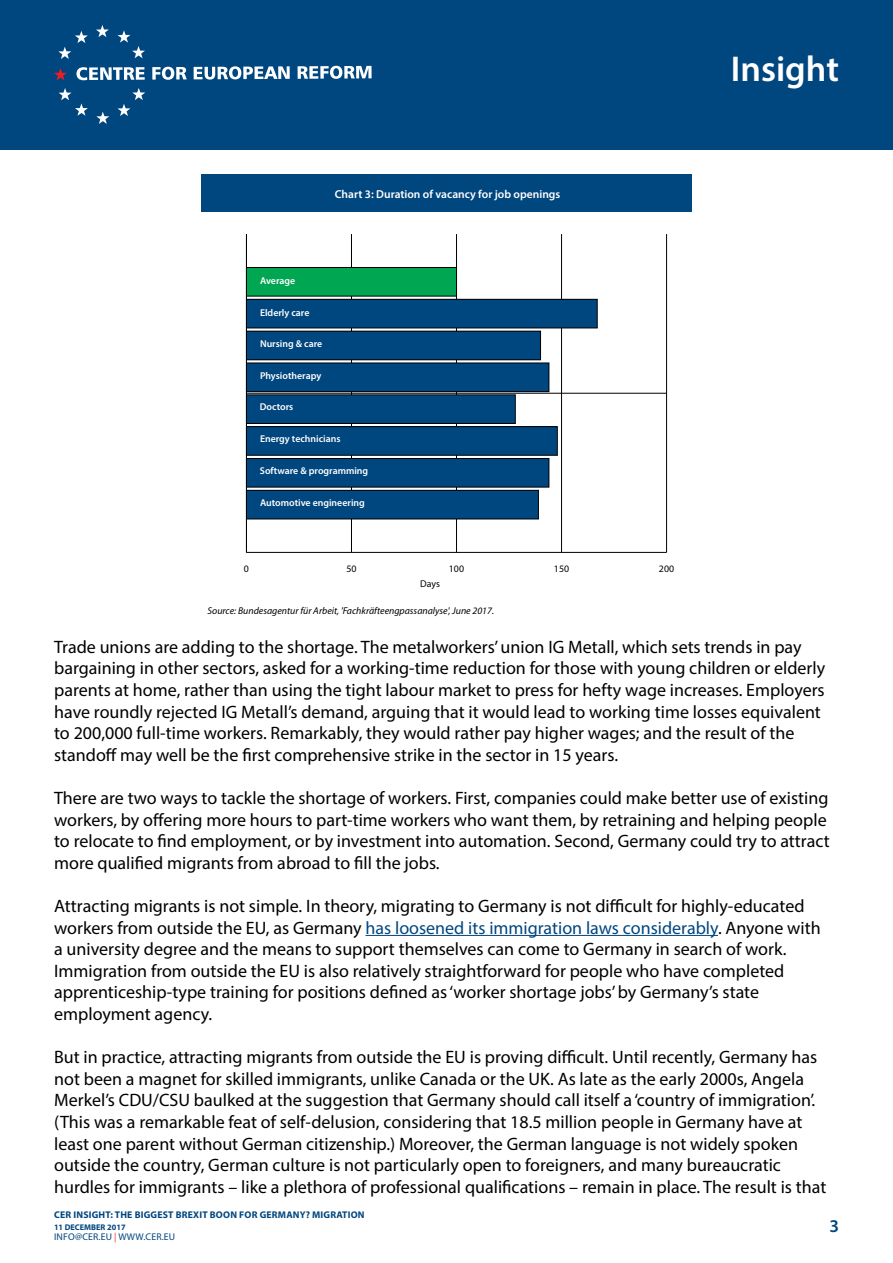
<style>
.page{position:relative;width:893px;height:1263px;background:#fff}
.page>*{position:absolute;margin:0;border:0;box-sizing:border-box;transform-origin:0 0}
.t1{font:600 36px "Myriad Pro";color:#fff}
.t2{font:18px/21.6px "Myriad Pro";color:#000}
.t3{font:600 18px "Myriad Pro";color:#00467f}
.t4{font:600 11.55px "Myriad Pro";color:#fff}
.t5{font:600 9.9px "Myriad Pro";color:#fff}
.t6{font:italic 9.9px "Myriad Pro";color:#000}
.t7{font:9.9px "Myriad Pro";color:#000}
.t8{font:700 9.75px "Myriad Pro";letter-spacing:.02em;color:#00467f}
.t9{font:9.75px "Myriad Pro";letter-spacing:.02em;color:#00467f}
.t10{font:700 8.25px "Myriad Pro";color:#00467f}
.s1{color:#00467f}
.s2{color:#ee3124}
</style>
<div class="page">
<div style="left:0;top:0;width:893px;height:150px;background:#00467f"></div>
<hr style="left:365px;top:935px;width:353px;height:1px;background:#00467f">
<svg style="left:96px;top:25px;width:13px;height:12px"></svg>
<svg style="left:118px;top:30px;width:27px;height:28px"></svg>
<svg style="left:118px;top:88px;width:27px;height:28px"></svg>
<svg style="left:96px;top:112px;width:13px;height:12px"></svg>
<svg style="left:59px;top:88px;width:29px;height:28px"></svg>
<svg style="left:58px;top:31px;width:30px;height:28px"></svg>
<svg style="left:54px;top:68px;width:13px;height:12px"></svg>
<svg style="left:76px;top:67px;width:69px;height:13px"></svg>
<svg style="left:152px;top:67px;width:35px;height:13px"></svg>
<svg style="left:194px;top:66px;width:96px;height:14px"></svg>
<svg style="left:298px;top:66px;width:74px;height:13px"></svg>
<div style="left:202px;top:174px;width:490px;height:38px;background:#00467f"></div>
<hr style="left:246px;top:552px;width:421px;height:1px;background:#000">
<hr style="left:351px;top:234px;width:1px;height:318px;background:#000">
<hr style="left:456px;top:234px;width:1px;height:318px;background:#000">
<hr style="left:561px;top:234px;width:1px;height:318px;background:#000">
<hr style="left:666px;top:234px;width:1px;height:318px;background:#000">
<hr style="left:246px;top:234px;width:1px;height:318px;background:#000">
<hr style="left:246px;top:393px;width:421px;height:1px;background:#000">
<div style="left:246px;top:490px;width:292px;height:29px;background:#00467f"></div>
<div style="left:246px;top:490px;width:293px;height:29px;border:1px solid #000"></div>
<div style="left:246px;top:458px;width:303px;height:29px;background:#00467f"></div>
<div style="left:246px;top:458px;width:303px;height:29px;border:1px solid #000"></div>
<div style="left:246px;top:427px;width:311px;height:28px;background:#00467f"></div>
<div style="left:246px;top:426px;width:312px;height:29px;border:1px solid #000"></div>
<div style="left:246px;top:395px;width:269px;height:28px;background:#00467f"></div>
<div style="left:246px;top:395px;width:269px;height:29px;border:1px solid #000"></div>
<div style="left:246px;top:363px;width:303px;height:29px;background:#00467f"></div>
<div style="left:246px;top:363px;width:303px;height:29px;border:1px solid #000"></div>
<div style="left:246px;top:331px;width:294px;height:29px;background:#00467f"></div>
<div style="left:246px;top:331px;width:295px;height:29px;border:1px solid #000"></div>
<div style="left:246px;top:299px;width:351px;height:29px;background:#00467f"></div>
<div style="left:246px;top:299px;width:351px;height:29px;border:1px solid #000"></div>
<div style="left:246px;top:267px;width:210px;height:29px;background:#00a651"></div>
<div style="left:246px;top:267px;width:211px;height:29px;border:1px solid #000"></div>
<p class="t4" style="left:335px;top:186px;width:227px">Chart 3: Duration of vacancy for job openings</p>
<p class="t5" style="left:260px;top:275px;width:37px">Average</p>
<p class="t5" style="left:260px;top:306px;width:51px">Elderly care</p>
<p class="t5" style="left:260px;top:338px;width:64px">Nursing &amp; care</p>
<p class="t5" style="left:260px;top:369px;width:63px">Physiotherapy</p>
<p class="t5" style="left:260px;top:401px;width:35px">Doctors</p>
<p class="t5" style="left:260px;top:432px;width:82px">Energy technicians</p>
<p class="t5" style="left:260px;top:464px;width:110px">Software &amp; programming</p>
<p class="t5" style="left:260px;top:497px;width:106px">Automotive engineering</p>
<p class="t7" style="left:244px;top:563px;width:7px">0</p>
<p class="t7" style="left:346px;top:563px;width:12px">50</p>
<p class="t7" style="left:449px;top:563px;width:17px">100</p>
<p class="t7" style="left:554px;top:563px;width:17px">150</p>
<p class="t7" style="left:659px;top:563px;width:17px">200</p>
<p class="t6" style="left:207px;top:604px;width:288px">Source: Bundesagentur für Arbeit, 'Fachkräfteengpassanalyse', June 2017.</p>
<p class="t7" style="left:420px;top:577px;width:21px">Days</p>
<h1 class="t1" style="left:731px;top:46px;width:110px">Insight</h1>
<p class="t2" style="left:54px;top:636px;width:773px">Trade unions are adding to the shortage. The metalworkers’ union IG Metall, which sets trends in pay bargaining in other sectors, asked for a working-time reduction for those with young children or elderly parents at home, rather than using the tight labour market to press for hefty wage increases. Employers have roundly rejected IG Metall’s demand, arguing that it would lead to working time losses equivalent to 200,000 full-time workers. Remarkably, they would rather pay higher wages; and the result of the standoff may well be the first comprehensive strike in the sector in 15 years.</p>
<p class="t2" style="left:54px;top:787px;width:777px">There are two ways to tackle the shortage of workers. First, companies could make better use of existing workers, by offering more hours to part-time workers who want them, by retraining and helping people to relocate to find employment, or by investment into automation. Second, Germany could try to attract more qualified migrants from abroad to fill the jobs.</p>
<p class="t2" style="left:54px;top:895px;width:768px">Attracting migrants is not simple. In theory, migrating to Germany is not difficult for highly-educated workers from outside the EU, as Germany <span class="s1">has loosened its immigration laws considerably</span>. Anyone with a university degree and the means to support themselves can come to Germany in search of work.<br>Immigration from outside the EU is also relatively straightforward for people who have completed apprenticeship-type training for positions defined as ‘worker shortage jobs’ by Germany’s state employment agency.</p>
<p class="t2" style="left:54px;top:1046px;width:774px">But in practice, attracting migrants from outside the EU is proving difficult. Until recently, Germany has not been a magnet for skilled immigrants, unlike Canada or the UK. As late as the early 2000s, Angela Merkel’s CDU/CSU baulked at the suggestion that Germany should call itself a ‘country of immigration’. (This was a remarkable feat of self-delusion, considering that 18.5 million people in Germany have at least one parent without German citizenship.) Moreover, the German language is not widely spoken outside the country, German culture is not particularly open to foreigners, and many bureaucratic hurdles for immigrants – like a plethora of professional qualifications – remain in place. The result is that</p>
<p class="t8" style="left:54px;top:1208px;width:93px">CER INSIGHT: THE BIGGEST</p>
<p class="t8" style="left:176px;top:1208px;width:144px">BREXIT BOON FOR GERMANY? MIGR</p>
<p class="t8" style="left:336px;top:1208px;width:28px">ATION</p>
<p class="t10" style="left:54px;top:1222px;width:73px">11 DECEMBER 2017</p>
<p class="t9" style="left:54px;top:1231px;width:123px">info@cer.EU <span class="s2">|</span> WWW.CER.EU</p>
<p class="t3" style="left:829px;top:1215px;width:11px">3</p>
</div>
